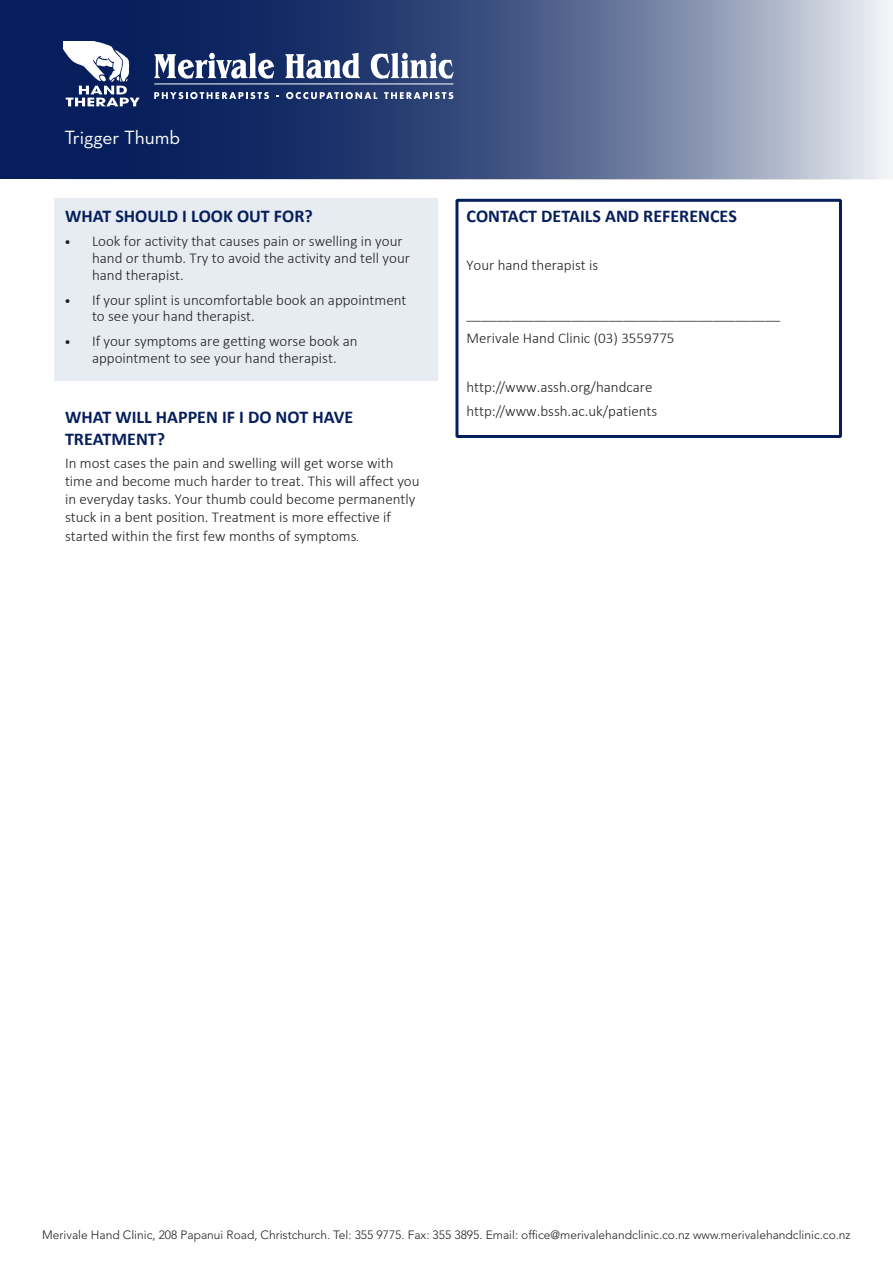
<style>
.page{position:relative;width:893px;height:1263px;background:#fff}
.page>*{position:absolute;margin:0;border:0;box-sizing:border-box;transform-origin:0 0}
.t1{font:19.5px "Neutra Text";letter-spacing:-.005em;color:#fff}
.t2{font:700 18px/22px "Calibri";color:#061f5c}
.t3{font:300 15px/18.3px "Calibri";color:#231f20}
.t4{font:300 12px "Avenir";color:#231f20}
.s1{font-family:"Calibre"}
</style>
<div class="page">
<svg style="left:0;top:0;width:889px;height:180px;background:#51628c"></svg>
<hr style="left:154px;top:84px;width:299px;height:1px;background:#fff">
<svg style="left:64px;top:41px;width:76px;height:65px"></svg>
<svg style="left:154px;top:92px;width:115px;height:7px"></svg>
<svg style="left:286px;top:92px;width:91px;height:7px"></svg>
<svg style="left:384px;top:92px;width:69px;height:7px"></svg>
<svg style="left:154px;top:53px;width:120px;height:26px"></svg>
<svg style="left:285px;top:53px;width:75px;height:26px"></svg>
<svg style="left:371px;top:53px;width:83px;height:26px"></svg>
<div style="left:455px;top:199px;width:387px;height:239px;border:3px solid #061f5c"></div>
<div style="left:54px;top:199px;width:383px;height:182px;background:#e6ecf1"></div>
<p class="t1" style="left:64px;top:125px;width:117px">Trigger Thumb</p>
<p class="t2" style="left:65px;top:204px;width:249px">WHAT SHOULD I LOOK OUT FOR?</p>
<p class="t3" style="left:92px;top:232px;width:319px;line-height:17.2px;text-indent:-27px"><span class="s1">•</span> Look for activity that causes pain or swelling in your hand or thumb. Try to avoid the activity and tell your hand therapist.</p>
<p class="t3" style="left:92px;top:291px;width:316px;line-height:16.6px;text-indent:-27px"><span class="s1">•</span> If your splint is uncomfortable book an appointment to see your hand therapist.</p>
<p class="t3" style="left:65px;top:332px;width:294px;line-height:17.7px;text-align:center"><span class="s1">•</span> If your symptoms are getting worse book an appointment to see your hand therapist.</p>
<p class="t2" style="left:65px;top:406px;width:290px">WHAT WILL HAPPEN IF I DO NOT HAVE<br>TREATMENT?</p>
<p class="t3" style="left:65px;top:454px;width:356px">In most cases the pain and swelling will get worse with time and become much harder to treat. This will affect you in everyday tasks. Your thumb could become permanently stuck in a bent position. Treatment is more effective if started within the first few months of symptoms<span class="s1">.</span></p>
<p class="t2" style="left:466px;top:205px;width:272px">CONTACT DETAILS AND REFERENCES</p>
<p class="t3" style="left:466px;top:256px;width:133px">Your hand therapist is</p>
<p class="t3" style="left:466px;top:301px;width:315px;line-height:24.5px">__________________________________________<br>Merivale Hand Clinic (03) 3559775</p>
<p class="t3" style="left:466px;top:374px;width:192px;line-height:24.5px">http://www.assh.org/handcare http://www.bssh.ac.uk/patients</p>
<p class="t4" style="left:42px;top:1227px;width:810px">Merivale Hand Clinic, 208 Papanui Road, Christchurch. Tel: 355 9775. Fax: 355 3895. Email: office@merivalehandclinic.co.nz www.merivalehandclinic.co.nz</p>
</div>
